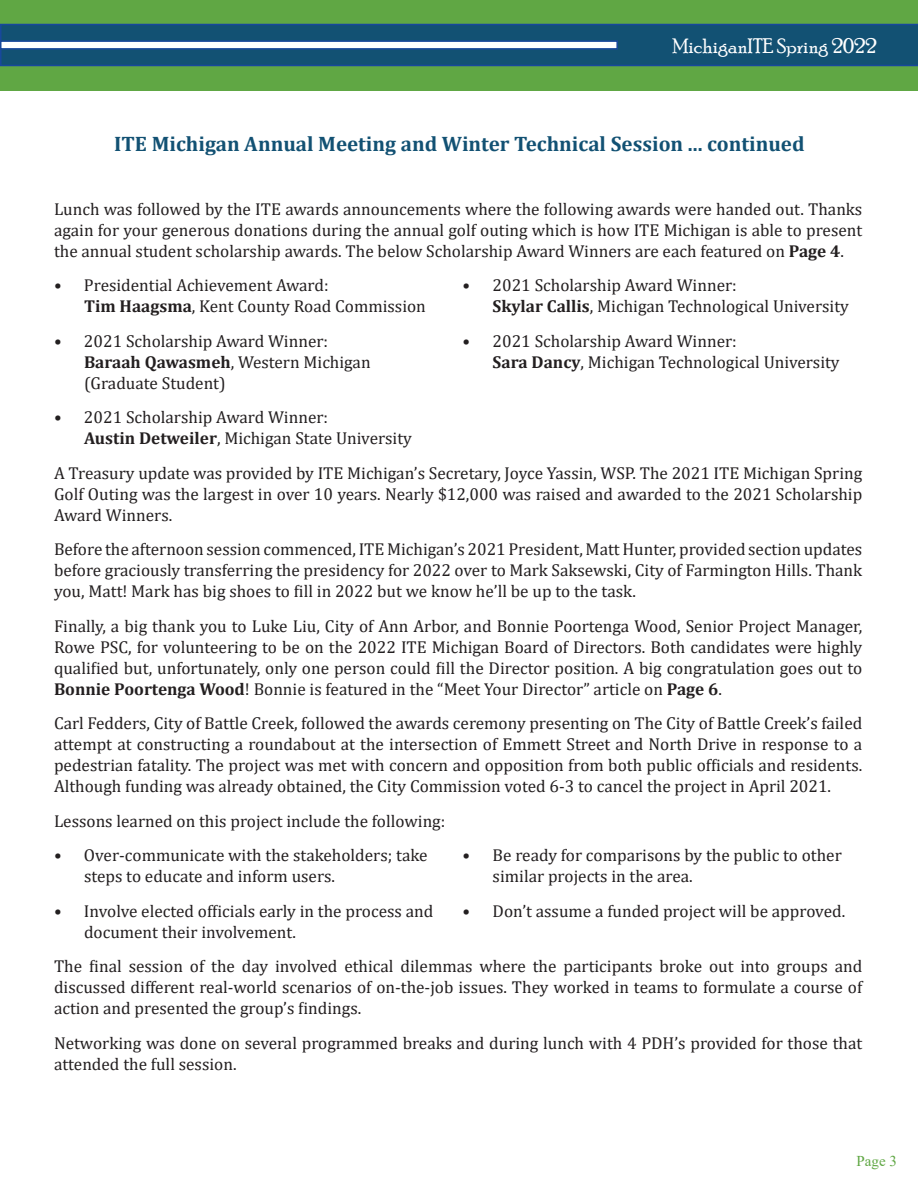
<style>
.page{position:relative;width:918px;height:1188px;background:#fff}
.page>*{position:absolute;margin:0;border:0;box-sizing:border-box;transform-origin:0 0}
.t1{font:700 21px "Cambria";color:#125173}
.t2{font:21px "Poor Richard";color:#fff}
.t3{font:17.25px/21px "Cambria";color:#231f20}
.t4{font:15px "Times New Roman";color:#60a744}
.s1{font-weight:700}
</style>
<div class="page">
<div style="left:0;top:0;width:918px;height:91px;background:#60a744"></div>
<svg style="left:0;top:24px;width:918px;height:42px;background:#125075"></svg>
<div style="left:0;top:40px;width:618px;height:10px;background:#fff;border:2px solid #18489c"></div>
<p class="t2" style="left:672px;top:34px;width:206px">MichiganITE Spring 2022</p>
<p class="t1" style="left:114px;top:129px;width:692px">ITE Michigan Annual Meeting and Winter Technical Session ... continued</p>
<p class="t3" style="left:54px;top:198px;width:810px;text-align:justify">Lunch was followed by the ITE awards announcements where the following awards were handed out. Thanks again for your generous donations during the annual golf outing which is how ITE Michigan is able to present the annual student scholarship awards. The below Scholarship Award Winners are each featured on <span class="s1">Page 4</span>.</p>
<p class="t3" style="left:84px;top:275px;width:343px;text-indent:-30px">• Presidential Achievement Award:<br><span class="s1">Tim Haagsma</span>, Kent County Road Commission</p>
<p class="t3" style="left:84px;top:330px;width:288px;text-indent:-30px">• 2021 Scholarship Award Winner:<br><span class="s1">Baraah Qawasmeh</span>, Western Michigan (Graduate Student)</p>
<p class="t3" style="left:84px;top:407px;width:329px;text-indent:-30px">• 2021 Scholarship Award Winner:<br><span class="s1">Austin Detweiler</span>, Michigan State University</p>
<p class="t3" style="left:493px;top:275px;width:358px;text-indent:-30px">• 2021 Scholarship Award Winner:<br><span class="s1">Skylar Callis</span>, Michigan Technological University</p>
<p class="t3" style="left:493px;top:330px;width:349px;text-indent:-30px">• 2021 Scholarship Award Winner:<br><span class="s1">Sara Dancy</span>, Michigan Technological University</p>
<p class="t3" style="left:54px;top:462px;width:810px;text-align:justify">A Treasury update was provided by ITE Michigan’s Secretary, Joyce Yassin, WSP. The 2021 ITE Michigan Spring Golf Outing was the largest in over 10 years. Nearly $12,000 was raised and awarded to the 2021 Scholarship Award Winners.</p>
<p class="t3" style="left:54px;top:539px;width:810px;text-align:justify">Before the afternoon session commenced, ITE Michigan’s 2021 President, Matt Hunter, provided section updates before graciously transferring the presidency for 2022 over to Mark Saksewski, City of Farmington Hills. Thank you, Matt! Mark has big shoes to fill in 2022 but we know he’ll be up to the task.</p>
<p class="t3" style="left:54px;top:615px;width:810px;text-align:justify">Finally, a big thank you to Luke Liu, City of Ann Arbor, and Bonnie Poortenga Wood, Senior Project Manager, Rowe PSC, for volunteering to be on the 2022 ITE Michigan Board of Directors. Both candidates were highly qualified but, unfortunately, only one person could fill the Director position. A big congratulation goes out to <span class="s1">Bonnie Poortenga Wood</span>! Bonnie is featured in the “Meet Your Director” article on <span class="s1">Page 6</span>.</p>
<p class="t3" style="left:54px;top:713px;width:810px;text-align:justify">Carl Fedders, City of Battle Creek, followed the awards ceremony presenting on The City of Battle Creek’s failed attempt at constructing a roundabout at the intersection of Emmett Street and North Drive in response to a pedestrian fatality. The project was met with concern and opposition from both public officials and residents.<br>Although funding was already obtained, the City Commission voted 6-3 to cancel the project in April 2021.</p>
<p class="t3" style="left:54px;top:810px;width:393px">Lessons learned on this project include the following:</p>
<p class="t3" style="left:84px;top:845px;width:345px;text-indent:-30px">• Over-communicate with the stakeholders; take steps to educate and inform users.</p>
<p class="t3" style="left:84px;top:900px;width:351px;text-indent:-30px">• Involve elected officials early in the process and document their involvement.</p>
<p class="t3" style="left:493px;top:845px;width:351px;text-indent:-30px">• Be ready for comparisons by the public to other similar projects in the area.</p>
<p class="t3" style="left:463px;top:900px;width:384px">• Don’t assume a funded project will be approved.</p>
<p class="t3" style="left:54px;top:956px;width:810px;text-align:justify">The final session of the day involved ethical dilemmas where the participants broke out into groups and discussed different real-world scenarios of on-the-job issues. They worked in teams to formulate a course of action and presented the group’s findings.</p>
<p class="t3" style="left:54px;top:1032px;width:810px">Networking was done on several programmed breaks and during lunch with 4 PDH’s provided for those that attended the full session.</p>
<p class="t4" style="left:857px;top:1150px;width:42px">Page 3</p>
</div>
